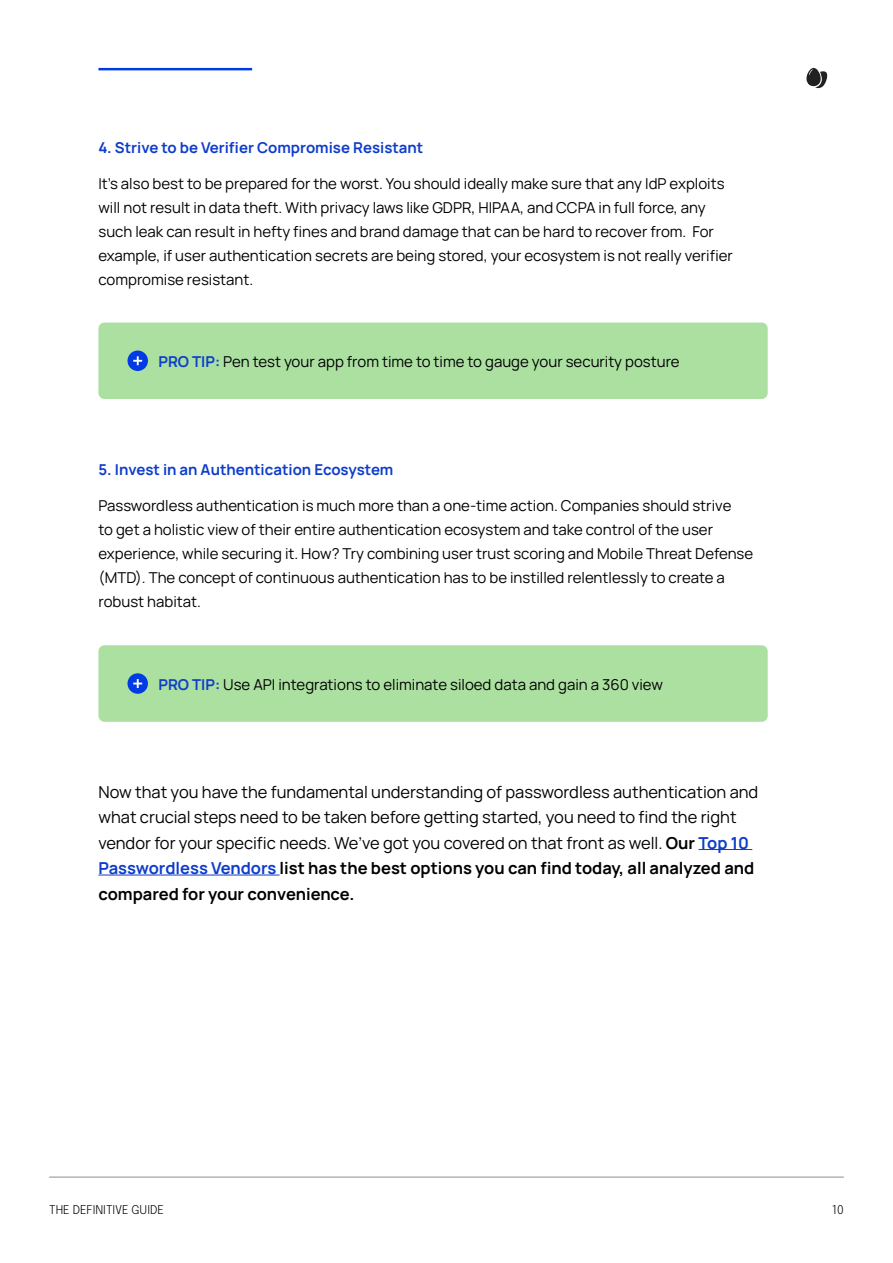
<style>
.page{position:relative;width:893px;height:1263px;background:#fff}
.page>*{position:absolute;margin:0;border:0;box-sizing:border-box;transform-origin:0 0}
.t1{font:16.5px/25.5px "Manrope";color:#000}
.t2{font:15px/24px "Manrope";color:#000}
.t3{font:700 15px "Manrope";color:#0e3dca}
.t4{font:300 12px "Epilogue";color:#000}
.s1{font-weight:700;color:#0e3dca}
.s2{font-weight:700}
</style>
<div class="page">
<svg style="left:806px;top:67px;width:22px;height:22px"></svg>
<hr style="left:98px;top:68px;width:154px;height:2px;background:#003be3">
<hr style="left:49px;top:1176px;width:795px;height:2px;background:#b3b3b3">
<hr style="left:699px;top:849px;width:53px;height:1px;background:#0e3dca">
<hr style="left:98px;top:875px;width:182px;height:1px;background:#0e3dca">
<div style="left:98px;top:323px;width:670px;height:76px;background:#abe0a1;border-radius:6px"></div>
<div style="left:98px;top:645px;width:670px;height:77px;background:#abe0a1;border-radius:6px"></div>
<div style="left:128px;top:351px;width:20px;height:20px;background:#003be3;border-radius:50%"></div>
<svg style="left:133px;top:356px;width:9px;height:9px"></svg>
<div style="left:128px;top:673px;width:20px;height:21px;background:#003be3;border-radius:50%"></div>
<svg style="left:133px;top:679px;width:9px;height:9px"></svg>
<p class="t3" style="left:98px;top:137px;width:326px">4. Strive to be Verifier Compromise Resistant</p>
<p class="t2" style="left:98px;top:171px;width:636px">It’s also best to be prepared for the worst. You should ideally make sure that any IdP exploits will not result in data theft. With privacy laws like GDPR, HIPAA, and CCPA in full force, any such leak can result in hefty fines and brand damage that can be hard to recover from. For example, if user authentication secrets are being stored, your ecosystem is not really verifier compromise resistant.</p>
<p class="t2" style="left:158px;top:349px;width:523px"><span class="s1">PRO TIP:</span> Pen test your app from time to time to gauge your security posture</p>
<p class="t3" style="left:98px;top:459px;width:296px">5. Invest in an Authentication Ecosystem</p>
<p class="t2" style="left:98px;top:493px;width:656px">Passwordless authentication is much more than a one-time action. Companies should strive<br>to get a holistic view of their entire authentication ecosystem and take control of the user experience, while securing it. How? Try combining user trust scoring and Mobile Threat Defense (MTD). The concept of continuous authentication has to be instilled relentlessly to create a robust habitat.</p>
<p class="t2" style="left:158px;top:672px;width:506px"><span class="s1">PRO TIP:</span> Use API integrations to eliminate siloed data and gain a 360 view</p>
<p class="t1" style="left:98px;top:778px;width:661px">Now that you have the fundamental understanding of passwordless authentication and what crucial steps need to be taken before getting started, you need to find the right vendor for your specific needs. We’ve got you covered on that front as well. <span class="s2">Our</span> <span class="s1">Top 10<br>Passwordless Vendors</span> <span class="s2">list has the best options you can find today, all analyzed and compared for your convenience.</span></p>
<p class="t4" style="left:49px;top:1201px;width:116px">THE DEFINITIVE GUIDE</p>
<p class="t4" style="left:832px;top:1201px;width:13px">10</p>
</div>
